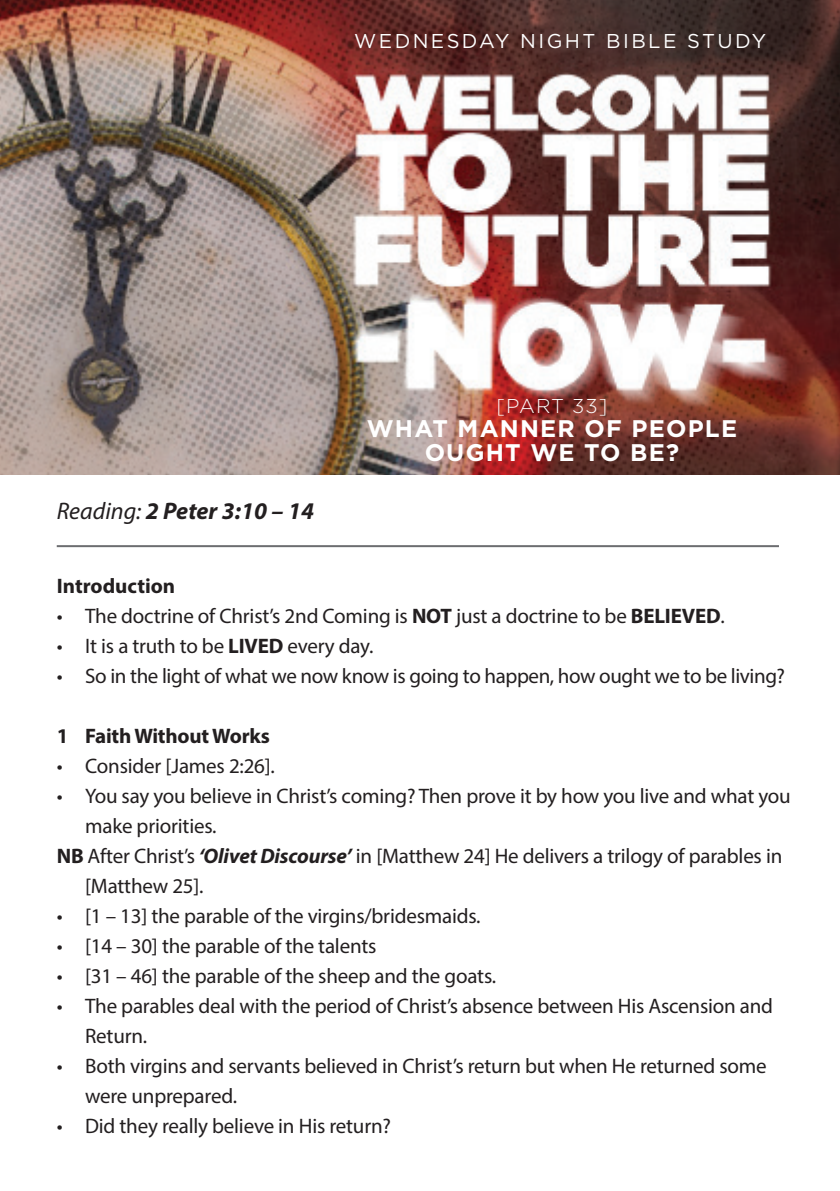
<style>
.page{position:relative;width:840px;height:1191px;background:#fff}
.page>*{position:absolute;margin:0;border:0;box-sizing:border-box;transform-origin:0 0}
.t1{font:700 24px/24px "Gotham";letter-spacing:.05em;color:#fff;text-align:center}
.t2{font:italic 700 24px "Myriad Pro";color:#231f20}
.t3{font:21px/30px "Myriad Pro";letter-spacing:-.01em;color:#231f20}
.t4{font:700 21px "Myriad Pro";letter-spacing:-.01em;color:#231f20}
.t5{font:20px "Gotham";letter-spacing:.12em;color:#fff}
.t6{font:300 20px "Gotham";letter-spacing:.045em;color:#fff}
.s1{font-weight:400}
.s2{font-weight:700}
.s3{font-weight:700;font-style:italic}
</style>
<div class="page">
<img style="left:0;top:0;width:839px;height:474px">
<hr style="left:57px;top:545px;width:721px;height:2px;background:#6c6d70">
<p class="t5" style="left:354px;top:28px;width:413px">WEDNESDAY NIGHT BIBLE STUDY</p>
<p class="t2" style="left:57px;top:496px;width:258px"><span class="s1">Reading:</span> 2 Peter 3:10 – 14</p>
<p class="t6" style="left:496px;top:393px;width:112px">[PART 33]</p>
<p class="t1" style="left:366px;top:416px;width:371px">WHAT MANNER OF PEOPLE<br>OUGHT WE TO BE?</p>
<p class="t4" style="left:57px;top:572px;width:120px">Introduction</p>
<p class="t3" style="left:57px;top:600px;width:669px">• The doctrine of Christ’s 2nd Coming is <span class="s2">NOT</span> just a doctrine to be <span class="s2">BELIEVED</span>.</p>
<p class="t3" style="left:57px;top:630px;width:318px">• It is a truth to be <span class="s2">LIVED</span> every day.</p>
<p class="t3" style="left:57px;top:660px;width:729px">• So in the light of what we now know is going to happen, how ought we to be living?</p>
<p class="t4" style="left:57px;top:722px;width:214px">1 Faith Without Works</p>
<p class="t3" style="left:57px;top:750px;width:219px">• Consider [James 2:26].</p>
<p class="t3" style="left:57px;top:780px;width:735px">• You say you believe in Christ’s coming? Then prove it by how you live and what you</p>
<p class="t3" style="left:85px;top:810px;width:133px">make priorities.</p>
<p class="t3" style="left:57px;top:840px;width:726px"><span class="s2">NB</span> After Christ’s <span class="s3">‘Olivet Discourse’</span> in [Matthew 24] He delivers a trilogy of parables in</p>
<p class="t3" style="left:85px;top:870px;width:120px">[Matthew 25].</p>
<p class="t3" style="left:57px;top:900px;width:425px">• [1 – 13] the parable of the virgins/bridesmaids.</p>
<p class="t3" style="left:57px;top:930px;width:321px">• [14 – 30] the parable of the talents</p>
<p class="t3" style="left:57px;top:960px;width:441px">• [31 – 46] the parable of the sheep and the goats.</p>
<p class="t3" style="left:85px;top:990px;width:689px;text-indent:-28px">• The parables deal with the period of Christ’s absence between His Ascension and<br>Return.</p>
<p class="t3" style="left:85px;top:1050px;width:682px;text-indent:-28px">• Both virgins and servants believed in Christ’s return but when He returned some were unprepared.</p>
<p class="t3" style="left:57px;top:1110px;width:335px">• Did they really believe in His return?</p>
</div>
